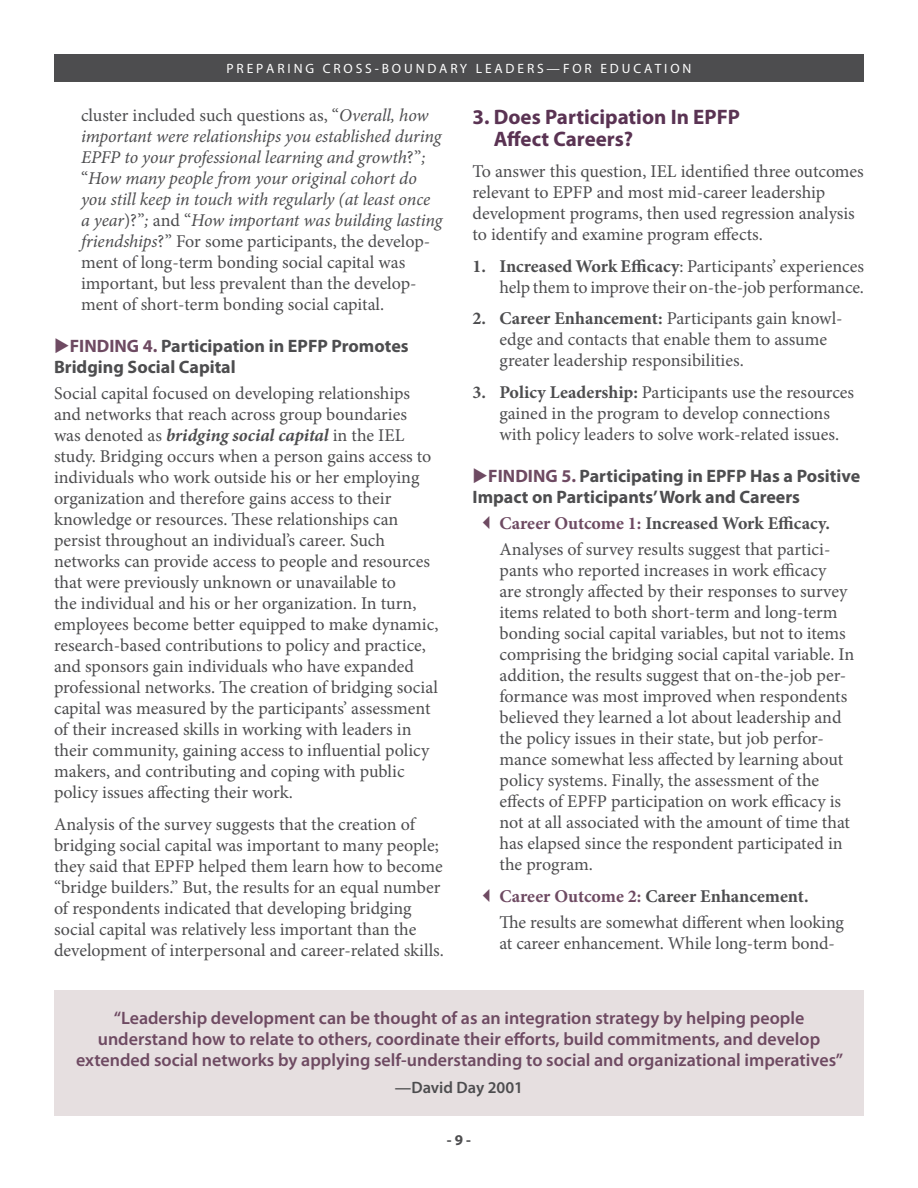
<style>
.page{position:relative;width:918px;height:1188px;background:#fff}
.page>*{position:absolute;margin:0;border:0;box-sizing:border-box;transform-origin:0 0}
.t1{font:700 21px/21.8px "Myriad Pro";color:#5a3353}
.t2{font:18px/21px "Minion Pro";color:#4d4d4f}
.t3{font:italic 18px/21px "Minion Pro";letter-spacing:-.01em;color:#4d4d4f}
.t4{font:600 18px/21px "Myriad Pro";color:#6e4a62;text-align:center}
.t5{font:700 18px/21px "Myriad Pro";color:#4d4d4f}
.t6{font:600 16.5px "Myriad Pro";color:#4d4d4f}
.t7{font:700 15px "Myriad Pro";color:#4d4d4f}
.t8{font:13.5px "Myriad Pro";color:#fff}
.s1{font-style:normal}
.s2{color:#6e4a62}
.s3{font-weight:700;font-style:italic}
.s4{font-weight:700}
.s5{font-weight:700;color:#6e4a62}
</style>
<div class="page">
<hr style="left:54px;top:81px;width:810px;height:1px;background:#000">
<div style="left:54px;top:54px;width:810px;height:27px;background:#4d4d4f"></div>
<div style="left:54px;top:990px;width:810px;height:126px;background:#e6dfe0"></div>
<p class="t8" style="left:227px;top:60px;width:466px">P R E P A R I N G C R O S S - B O U N D A R Y L E A D E R S — F O R E D U C A T I O N</p>
<p class="t3" style="left:81px;top:105px;width:363px"><span class="s1">cluster included such questions as, “</span>Overall, how important were relationships you established during EPFP to your professional learning and growth<span class="s1">?”</span>; <span class="s1">“</span>How many people from your original cohort do you still keep in touch with regularly (at least once a year<span class="s1">)?”</span>; <span class="s1">and “</span>How important was building lasting friendships<span class="s1">?” For some participants, the develop&shy;ment of long-term bonding social capital was important, but less prevalent than the develop&shy;ment of short-term bonding social capital.</span></p>
<p class="t5" style="left:54px;top:335px;width:356px"><span class="s2">◆FINDING 4.</span> Participation in EPFP Promotes<br>Bridging Social Capital</p>
<p class="t2" style="left:54px;top:383px;width:386px">Social capital focused on developing relationships and networks that reach across group boundaries<br>was denoted as <span class="s3">bridging social capital</span> in the IEL study. Bridging occurs when a person gains access to individuals who work outside his or her employing organization and therefore gains access to their knowledge or resources. These relationships can persist throughout an individual’s career. Such networks can provide access to people and resources that were previously unknown or unavailable to<br>the individual and his or her organization. In turn, employees become better equipped to make dynamic, research-based contributions to policy and practice, and sponsors gain individuals who have expanded professional networks. The creation of bridging social capital was measured by the participants’ assessment of their increased skills in working with leaders in their community, gaining access to influential policy makers, and contributing and coping with public policy issues affecting their work.</p>
<p class="t2" style="left:54px;top:814px;width:391px">Analysis of the survey suggests that the creation of bridging social capital was important to many people; they said that EPFP helped them learn how to become “bridge builders.” But, the results for an equal number of respondents indicated that developing bridging social capital was relatively less important than the development of interpersonal and career-related skills.</p>
<p class="t1" style="left:494px;top:105px;width:248px;text-indent:-21px">3. Does Participation In EPFP<br>Affect Careers?</p>
<p class="t2" style="left:472px;top:161px;width:393px">To answer this question, IEL identified three outcomes relevant to EPFP and most mid-career leadership development programs, then used regression analysis to identify and examine program effects.</p>
<p class="t2" style="left:472px;top:255px;width:393px;text-align:right"><span class="s4">1. Increased Work Efficacy</span>: Participants’ experiences help them to improve their on-the-job performance.</p>
<p class="t2" style="left:500px;top:308px;width:345px;text-indent:-27px"><span class="s4">2. Career Enhancement:</span> Participants gain knowl&shy;edge and contacts that enable them to assume greater leadership responsibilities.</p>
<p class="t2" style="left:500px;top:381px;width:356px;text-indent:-27px"><span class="s4">3. Policy Leadership:</span> Participants use the resources gained in the program to develop connections with policy leaders to solve work-related issues.</p>
<p class="t5" style="left:472px;top:464px;width:389px"><span class="s2">◆FINDING 5.</span> Participating in EPFP Has a Positive<br>Impact on Participants’ Work and Careers</p>
<p class="t2" style="left:500px;top:510px;width:333px;line-height:26.2px"><span class="s5">Career Outcome 1:</span> <span class="s4">Increased Work Efficacy.<br></span>Analyses of survey results suggest that partici-</p>
<p class="t2" style="left:500px;top:560px;width:356px">pants who reported increases in work efficacy<br>are strongly affected by their responses to survey items related to both short-term and long-term bonding social capital variables, but not to items comprising the bridging social capital variable. In addition, the results suggest that on-the-job per&shy;formance was most improved when respondents believed they learned a lot about leadership and the policy issues in their state, but job perfor&shy;mance somewhat less affected by learning about policy systems. Finally, the assessment of the effects of EPFP participation on work efficacy is not at all associated with the amount of time that has elapsed since the respondent participated in the program.</p>
<p class="t2" style="left:500px;top:883px;width:346px;line-height:26.2px"><span class="s5">Career Outcome 2:</span> <span class="s4">Career Enhancement.<br></span>The results are somewhat different when looking</p>
<p class="t2" style="left:500px;top:933px;width:337px">at career enhancement. While long-term bond-</p>
<p class="t4" style="left:76px;top:1007px;width:769px">“Leadership development can be thought of as an integration strategy by helping people understand how to relate to others, coordinate their efforts, build commitments, and develop extended social networks by applying self-understanding to social and organizational imperatives”</p>
<p class="t6" style="left:395px;top:1077px;width:130px">—David Day 2001</p>
<p class="t7" style="left:447px;top:1130px;width:26px">- 9 -</p>
</div>
